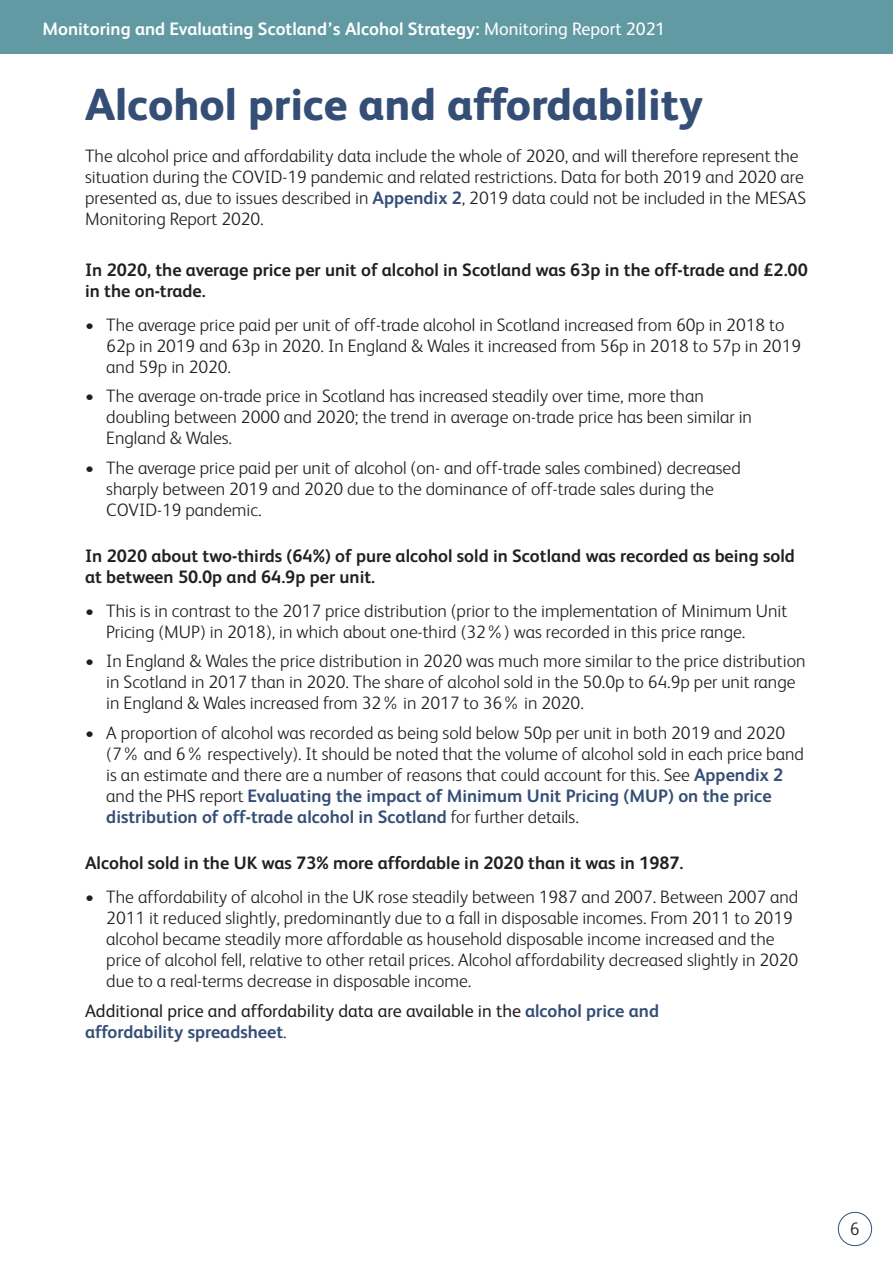
<style>
.page{position:relative;width:893px;height:1263px;background:#fff}
.page>*{position:absolute;margin:0;border:0;box-sizing:border-box;transform-origin:0 0}
.t1{font:800 45px "FS Albert";color:#344e76}
.Bullets{font:300 18px/21px "FS Albert";color:#231f20}
.Body_text{font:300 18px/21px "FS Albert";color:#231f20}
.Body_text_bold_bulle{font:700 18px/21px "FS Albert";color:#231f20}
.Body_text-2{font:18px/21px "FS Albert";color:#231f20}
.t2{font:700 18px "FS Albert";color:#fff}
.s1{font-weight:400}
.s2{font-weight:700;color:#344e76}
.s3{font-weight:300}
</style>
<div class="page">
<div style="left:0;top:0;width:893px;height:53px;background:#629aa3"></div>
<div style="left:838px;top:1212px;width:34px;height:34px;border:1px solid #344e76;border-radius:50%"></div>
<p class="t2" style="left:43px;top:17px;width:624px">Monitoring and Evaluating Scotland’s Alcohol Strategy: <span class="s1">Monitoring Report 2021</span></p>
<h1 class="t1" style="left:85px;top:72px;width:620px">Alcohol price and affordability</h1>
<p class="Body_text" style="left:85px;top:144px;width:723px">The alcohol price and affordability data include the whole of 2020, and will therefore represent the situation during the COVID-19 pandemic and related restrictions. Data for both 2019 and 2020 are presented as, due to issues described in <span class="s2">Appendix 2</span>, 2019 data could not be included in the MESAS Monitoring Report 2020.</p>
<p class="Body_text_bold_bulle" style="left:85px;top:258px;width:724px">In 2020, the average price per unit of alcohol in Scotland was 63p in the off-trade and £2.00 in the on-trade.</p>
<p class="Bullets" style="left:106px;top:313px;width:696px;text-indent:-21px">• The average price paid per unit of off-trade alcohol in Scotland increased from 60p in 2018 to<br>62p in 2019 and 63p in 2020. In England &amp; Wales it increased from 56p in 2018 to 57p in 2019 and 59p in 2020.</p>
<p class="Bullets" style="left:106px;top:384px;width:647px;text-indent:-21px">• The average on-trade price in Scotland has increased steadily over time, more than doubling between 2000 and 2020; the trend in average on-trade price has been similar in<br>England &amp; Wales.</p>
<p class="Bullets" style="left:106px;top:456px;width:636px;text-indent:-21px">• The average price paid per unit of alcohol (on- and off-trade sales combined) decreased sharply between 2019 and 2020 due to the dominance of off-trade sales during the<br>COVID-19 pandemic.</p>
<p class="Body_text_bold_bulle" style="left:85px;top:545px;width:711px">In 2020 about two-thirds (64%) of pure alcohol sold in Scotland was recorded as being sold at between 50.0p and 64.9p per unit.</p>
<p class="Bullets" style="left:106px;top:599px;width:683px;text-indent:-21px">• This is in contrast to the 2017 price distribution (prior to the implementation of Minimum Unit<br>Pricing (MUP) in 2018), in which about one-third (32%) was recorded in this price range.</p>
<p class="Bullets" style="left:106px;top:650px;width:701px;text-indent:-21px">• In England &amp; Wales the price distribution in 2020 was much more similar to the price distribution in Scotland in 2017 than in 2020. The share of alcohol sold in the 50.0p to 64.9p per unit range in England &amp; Wales increased from 32% in 2017 to 36% in 2020.</p>
<p class="Bullets" style="left:106px;top:721px;width:699px;text-indent:-21px">• A proportion of alcohol was recorded as being sold below 50p per unit in both 2019 and 2020 (7% and 6% respectively). It should be noted that the volume of alcohol sold in each price band is an estimate and there are a number of reasons that could account for this. See <span class="s2">Appendix 2 </span>and the PHS report <span class="s2">Evaluating the impact of Minimum Unit Pricing (MUP) on the price distribution of off-trade alcohol in Scotland</span> for further details.</p>
<p class="Body_text_bold_bulle" style="left:85px;top:852px;width:600px">Alcohol sold in the UK was 73% more affordable in 2020 than it was in 1987.</p>
<p class="Bullets" style="left:106px;top:886px;width:694px;text-indent:-21px">• The affordability of alcohol in the UK rose steadily between 1987 and 2007. Between 2007 and 2011 it reduced slightly, predominantly due to a fall in disposable incomes. From 2011 to 2019 alcohol became steadily more affordable as household disposable income increased and the price of alcohol fell, relative to other retail prices. Alcohol affordability decreased slightly in 2020 due to a real-terms decrease in disposable income.</p>
<p class="Body_text-2" style="left:85px;top:999px;width:575px">Additional price and affordability data are available in the <span class="s2">alcohol price and affordability spreadsheet</span><span class="s3">.</span></p>
<p class="Bullets" style="left:850px;top:1217px;width:11px">6</p>
</div>
